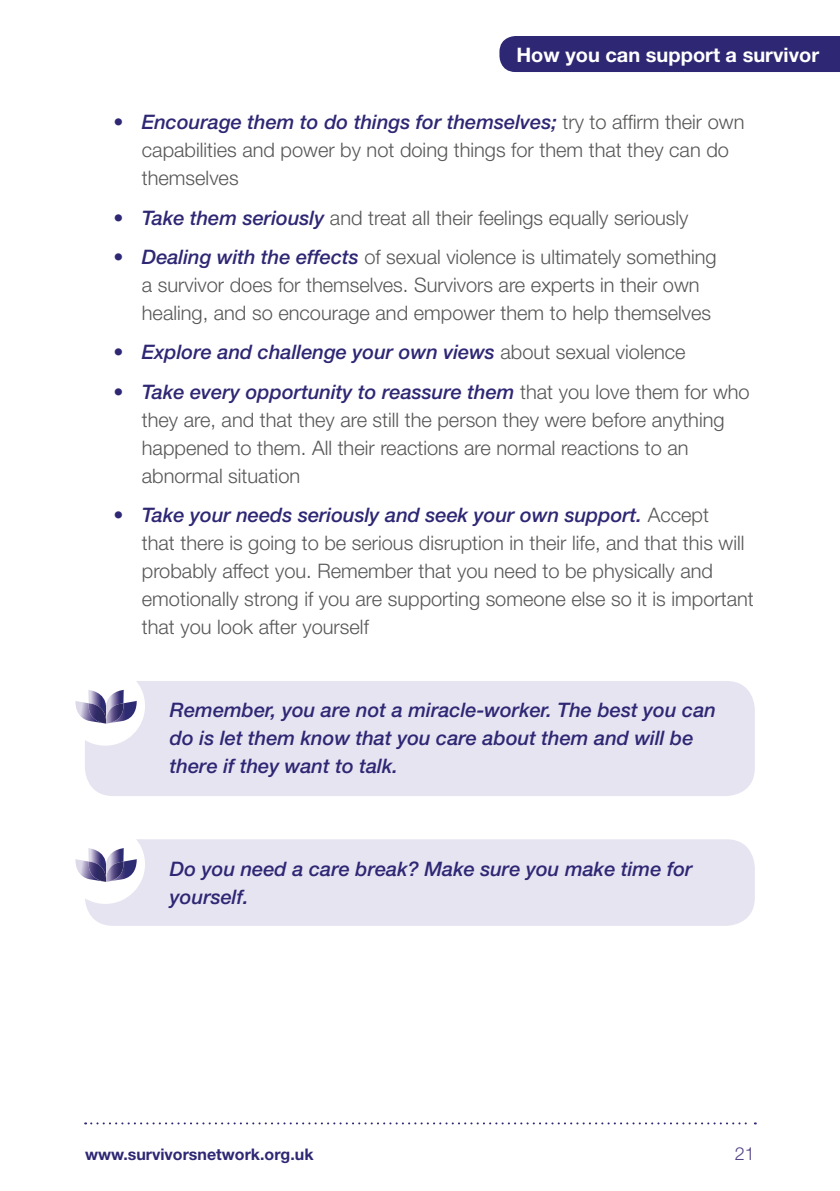
<style>
.page{position:relative;width:840px;height:1191px;background:#fff}
.page>*{position:absolute;margin:0;border:0;box-sizing:border-box;transform-origin:0 0}
.t1{font:300 20px/28px "Helvetica Neue";color:#575756}
.t2{font:italic 500 20px/28px "Helvetica Neue";color:#2e2774}
.t3{font:700 20px "Helvetica Neue";color:#fff}
.t4{font:300 18px "Helvetica Neue";color:#524387}
.t5{font:700 16px "Helvetica Neue";color:#2e2774}
.s1{font-weight:500;font-style:italic;color:#2e2774}
.s2{font-weight:300;font-style:normal;color:#575756}
</style>
<div class="page">
<svg style="left:85px;top:1122px;width:670px;height:2px"></svg>
<div style="left:85px;top:681px;width:669px;height:115px;background:#e7e4f1;border-radius:28px"></div>
<div style="left:65px;top:666px;width:80px;height:79px;background:#fff;border-radius:50%"></div>
<svg style="left:75px;top:690px;width:62px;height:34px"></svg>
<div style="left:499px;top:36px;width:340px;height:36px;background:#2e2774"></div>
<div style="left:85px;top:839px;width:669px;height:87px;background:#e7e4f1;border-radius:28px"></div>
<div style="left:65px;top:824px;width:80px;height:80px;background:#fff;border-radius:50%"></div>
<svg style="left:75px;top:848px;width:62px;height:34px"></svg>
<p class="t3" style="left:516px;top:42px;width:304px">How you can support a survivor</p>
<p class="t1" style="left:142px;top:108px;width:603px;text-indent:-28px"><span class="s1">• Encourage them to do things for themselves;</span> try to affirm their own capabilities and power by not doing things for them that they can do themselves</p>
<p class="t1" style="left:113px;top:203px;width:576px"><span class="s1">• Take them seriously</span> and treat all their feelings equally seriously</p>
<p class="t1" style="left:142px;top:242px;width:576px;text-indent:-28px"><span class="s1">• Dealing with the effects</span> of sexual violence is ultimately something a survivor does for themselves. Survivors are experts in their own healing, and so encourage and empower them to help themselves</p>
<p class="t2" style="left:113px;top:338px;width:573px">• Explore and challenge your own views <span class="s2">about sexual violence</span></p>
<p class="t1" style="left:142px;top:377px;width:609px;text-indent:-28px"><span class="s1">• Take every opportunity to reassure them</span> that you love them for who they are, and that they are still the person they were before anything happened to them. All their reactions are normal reactions to an abnormal situation</p>
<p class="t1" style="left:142px;top:500px;width:613px;text-indent:-28px"><span class="s1">• Take your needs seriously and seek your own support.</span> Accept<br>that there is going to be serious disruption in their life, and that this will probably affect you. Remember that you need to be physically and emotionally strong if you are supporting someone else so it is important that you look after yourself</p>
<p class="t2" style="left:170px;top:696px;width:547px">Remember, you are not a miracle-worker. The best you can do is let them know that you care about them and will be there if they want to talk.</p>
<p class="t2" style="left:170px;top:854px;width:524px">Do you need a care break? Make sure you make time for yourself.</p>
<p class="t5" style="left:85px;top:1144px;width:230px">www.survivorsnetwork.org.uk</p>
<p class="t4" style="left:734px;top:1142px;width:22px">21</p>
</div>
